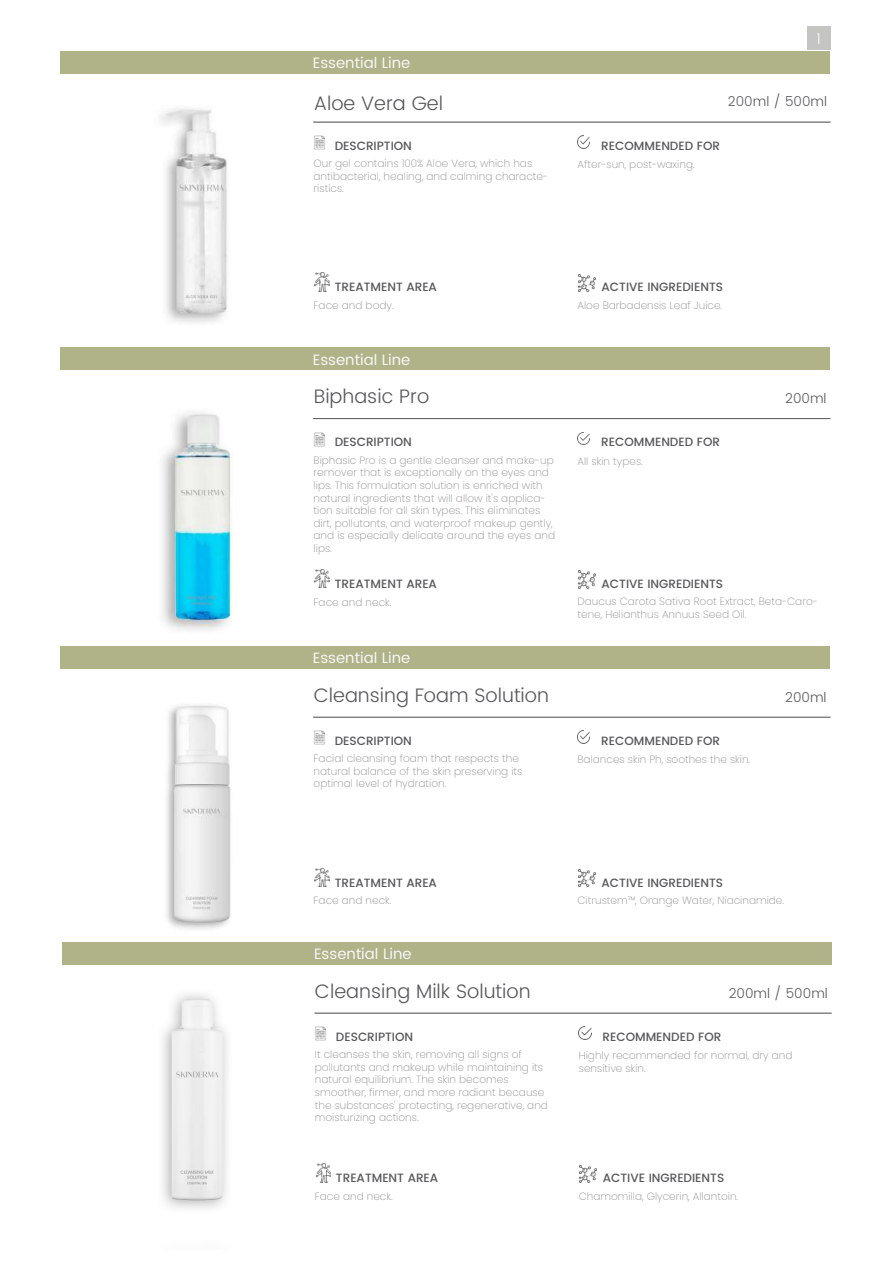
<style>
.page{position:relative;width:893px;height:1263px;background:#fff}
.page>*{position:absolute;margin:0;border:0;box-sizing:border-box;transform-origin:0 0}
.t1{font:300 19.5px "Poppins";color:#57585a}
.t2{font:15px "Poppins";color:#f7f8f7}
.t3{font:300 15px "Poppins";color:#fff}
.t4{font:300 13.5px "Poppins";color:#57585a}
.t5{font:500 12px "Poppins";color:#57585a}
.t6{font:200 10.5px/12.6px "Poppins";color:#8b8e8f}
</style>
<div class="page">
<img style="left:162px;top:994px;width:186px;height:215px">
<img style="left:166px;top:705px;width:162px;height:224px">
<img style="left:60px;top:363px;width:296px;height:306px">
<img style="left:60px;top:60px;width:293px;height:303px">
<div style="left:61px;top:51px;width:769px;height:23px;background:#b0b288"></div>
<hr style="left:313px;top:122px;width:517px;height:1px;background:#57585a">
<img style="left:312px;top:136px;width:14px;height:14px">
<img style="left:312px;top:273px;width:21px;height:18px">
<svg style="left:577px;top:136px;width:13px;height:12px"></svg>
<img style="left:578px;top:274px;width:17px;height:18px">
<div style="left:61px;top:348px;width:769px;height:22px;background:#b0b288"></div>
<hr style="left:313px;top:418px;width:517px;height:1px;background:#57585a">
<img style="left:312px;top:432px;width:14px;height:14px">
<img style="left:312px;top:569px;width:21px;height:19px">
<svg style="left:577px;top:432px;width:13px;height:13px"></svg>
<img style="left:578px;top:571px;width:17px;height:17px">
<div style="left:62px;top:942px;width:770px;height:23px;background:#b0b288"></div>
<hr style="left:314px;top:1013px;width:518px;height:1px;background:#57585a">
<img style="left:313px;top:1027px;width:14px;height:14px">
<img style="left:313px;top:1164px;width:21px;height:18px">
<svg style="left:579px;top:1027px;width:12px;height:12px"></svg>
<img style="left:579px;top:1165px;width:18px;height:18px">
<div style="left:61px;top:646px;width:769px;height:23px;background:#b0b288"></div>
<hr style="left:313px;top:717px;width:517px;height:1px;background:#57585a">
<img style="left:312px;top:731px;width:14px;height:14px">
<img style="left:312px;top:868px;width:18px;height:18px">
<svg style="left:577px;top:731px;width:13px;height:12px"></svg>
<img style="left:578px;top:869px;width:17px;height:18px">
<div style="left:807px;top:26px;width:23px;height:24px;background:#c4c5c3"></div>
<h2 class="t2" style="left:313px;top:52px;width:99px">Essential Line</h2>
<h1 class="t1" style="left:314px;top:89px;width:131px">Aloe Vera Gel</h1>
<p class="t5" style="left:335px;top:136px;width:79px">DESCRIPTION</p>
<p class="t6" style="left:314px;top:157px;width:236px">Our gel contains 100% Aloe Vera, which has antibacterial, healing, and calming characte&shy;ristics.</p>
<h2 class="t3" style="left:816px;top:28px;width:6px">1</h2>
<p class="t4" style="left:728px;top:91px;width:101px">200ml / 500ml</p>
<p class="t5" style="left:601px;top:136px;width:120px">RECOMMENDED FOR</p>
<p class="t6" style="left:577px;top:158px;width:119px">After-sun, post-waxing.</p>
<p class="t5" style="left:602px;top:278px;width:123px">ACTIVE INGREDIENTS</p>
<p class="t5" style="left:335px;top:278px;width:104px">TREATMENT AREA</p>
<p class="t6" style="left:314px;top:299px;width:81px">Face and body.</p>
<p class="t6" style="left:577px;top:299px;width:146px">Aloe Barbadensis Leaf Juice.</p>
<h2 class="t2" style="left:313px;top:348px;width:99px">Essential Line</h2>
<h1 class="t1" style="left:314px;top:382px;width:117px">Biphasic Pro</h1>
<p class="t4" style="left:785px;top:389px;width:43px">200ml</p>
<p class="t5" style="left:335px;top:433px;width:79px">DESCRIPTION</p>
<p class="t6" style="left:314px;top:454px;width:243px">Biphasic Pro is a gentle cleanser and make-up remover that is exceptionally on the eyes and lips. This formulation solution is enriched with natural ingredients that will allow it's applica&shy;tion suitable for all skin types. This eliminates dirt, pollutants, and waterproof makeup gently, and is especially delicate around the eyes and lips.</p>
<p class="t5" style="left:335px;top:575px;width:104px">TREATMENT AREA</p>
<p class="t6" style="left:314px;top:596px;width:79px">Face and neck.</p>
<p class="t6" style="left:577px;top:595px;width:242px">Daucus Carota Sativa Root Extract, Beta-Caro&shy;tene, Helianthus Annuus Seed Oil.</p>
<p class="t5" style="left:601px;top:433px;width:120px">RECOMMENDED FOR</p>
<p class="t6" style="left:577px;top:455px;width:67px">All skin types.</p>
<p class="t5" style="left:602px;top:575px;width:123px">ACTIVE INGREDIENTS</p>
<h2 class="t2" style="left:313px;top:647px;width:99px">Essential Line</h2>
<h1 class="t1" style="left:314px;top:681px;width:237px">Cleansing Foam Solution</h1>
<p class="t5" style="left:335px;top:731px;width:79px">DESCRIPTION</p>
<p class="t6" style="left:314px;top:752px;width:210px">Facial cleansing foam that respects the natural balance of the skin preserving its optimal level of hydration.</p>
<p class="t5" style="left:601px;top:731px;width:120px">RECOMMENDED FOR</p>
<p class="t6" style="left:577px;top:753px;width:174px">Balances skin Ph, soothes the skin.</p>
<p class="t4" style="left:785px;top:687px;width:43px">200ml</p>
<p class="t5" style="left:602px;top:873px;width:123px">ACTIVE INGREDIENTS</p>
<p class="t5" style="left:335px;top:873px;width:104px">TREATMENT AREA</p>
<p class="t6" style="left:314px;top:894px;width:79px">Face and neck.</p>
<p class="t6" style="left:577px;top:894px;width:208px">Citrustem™, Orange Water, Niacinamide.</p>
<h2 class="t2" style="left:314px;top:943px;width:99px">Essential Line</h2>
<h1 class="t1" style="left:315px;top:977px;width:217px">Cleansing Milk Solution</h1>
<p class="t4" style="left:729px;top:983px;width:101px">200ml / 500ml</p>
<p class="t5" style="left:336px;top:1027px;width:79px">DESCRIPTION</p>
<p class="t6" style="left:315px;top:1048px;width:235px">It cleanses the skin, removing all signs of pollutants and makeup while maintaining its natural equilibrium. The skin becomes smoother, firmer, and more radiant because the substances' protecting, regenerative, and moisturizing actions.</p>
<p class="t5" style="left:603px;top:1027px;width:120px">RECOMMENDED FOR</p>
<p class="t6" style="left:579px;top:1049px;width:215px">Highly recommended for normal, dry and sensitive skin.</p>
<p class="t5" style="left:603px;top:1169px;width:123px">ACTIVE INGREDIENTS</p>
<p class="t5" style="left:336px;top:1169px;width:104px">TREATMENT AREA</p>
<p class="t6" style="left:315px;top:1190px;width:79px">Face and neck.</p>
<p class="t6" style="left:579px;top:1190px;width:161px">Chamomilla, Glycerin, Allantoin.</p>
</div>
